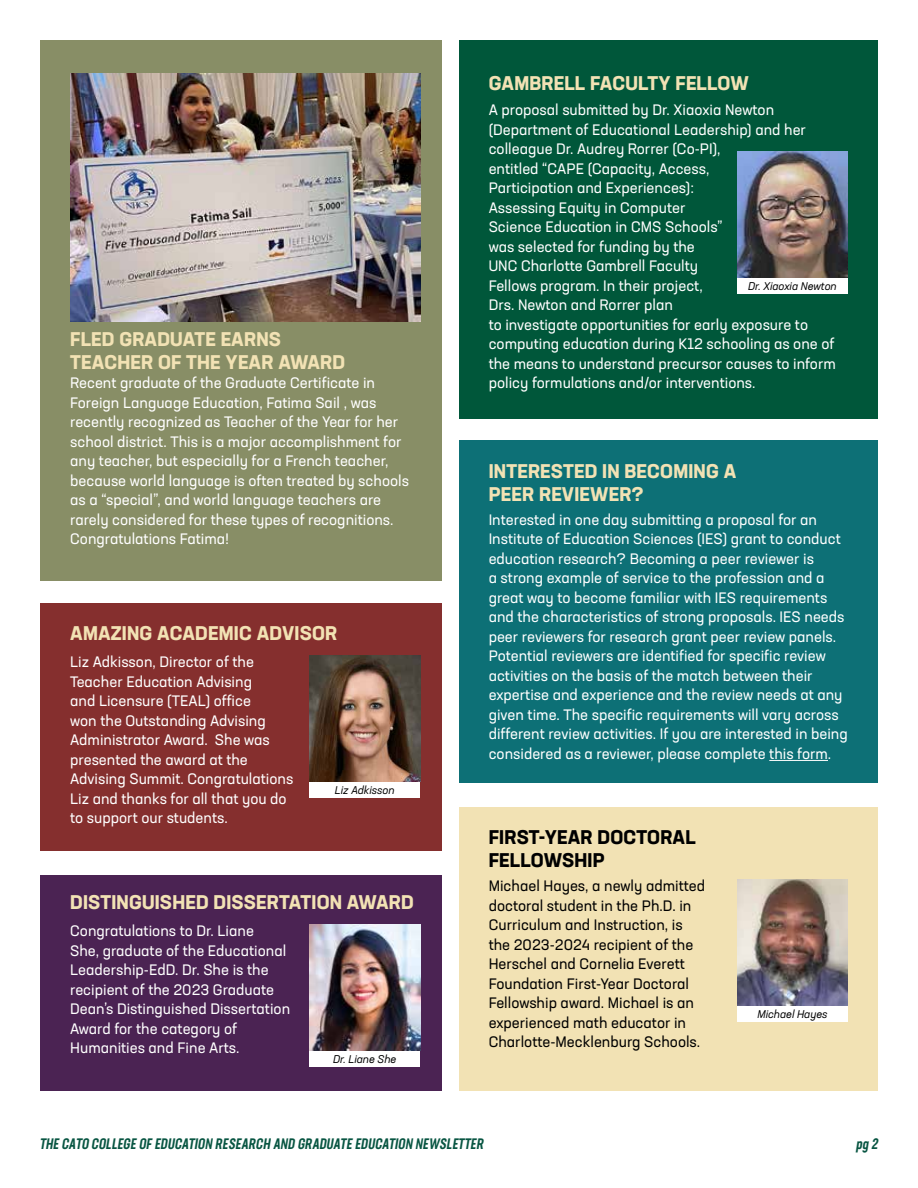
<style>
.page{position:relative;width:918px;height:1188px;background:#fff}
.page>*{position:absolute;margin:0;border:0;box-sizing:border-box;transform-origin:0 0}
.t1{font:700 19.5px/23.4px "Neusa Next Std";letter-spacing:.01em;color:#f2e2b4}
.t2{font:700 19.5px/23.4px "Neusa Next Std";letter-spacing:.01em;color:#000}
.t3{font:15px/19.5px "Neusa Next Std";color:#fff}
.t4{font:15px/19.5px "Neusa Next Std";color:#000}
.t5{font:italic 500 15px "Neusa Next Std Compact";color:#085542}
.t6{font:italic 11.1px "Neusa Next Std";color:#000}
</style>
<div class="page">
<div style="left:459px;top:40px;width:419px;height:379px;background:#00573a"></div>
<div style="left:459px;top:441px;width:419px;height:342px;background:#0d7076"></div>
<div style="left:459px;top:807px;width:419px;height:283px;background:#f2e2b4"></div>
<div style="left:40px;top:40px;width:402px;height:541px;background:#888e66"></div>
<img style="left:70px;top:73px;width:350px;height:248px">
<hr style="left:769px;top:760px;width:59px;height:1px;background:#fff">
<div style="left:40px;top:603px;width:402px;height:247px;background:#852f2e"></div>
<div style="left:40px;top:875px;width:402px;height:215px;background:#4b2353"></div>
<div style="left:309px;top:781px;width:111px;height:17px;background:#fff"></div>
<img style="left:309px;top:656px;width:111px;height:125px">
<div style="left:737px;top:277px;width:111px;height:17px;background:#fff"></div>
<img style="left:737px;top:152px;width:111px;height:125px">
<div style="left:309px;top:1050px;width:111px;height:17px;background:#fff"></div>
<img style="left:309px;top:925px;width:111px;height:125px">
<div style="left:737px;top:1005px;width:111px;height:17px;background:#fff"></div>
<img style="left:737px;top:879px;width:111px;height:126px">
<h1 class="t1" style="left:70px;top:327px;width:276px">FLED GRADUATE EARNS<br>TEACHER OF THE YEAR AWARD</h1>
<p class="t3" style="left:70px;top:373px;width:340px">Recent graduate of the Graduate Certificate in Foreign Language Education, Fatima Sail , was recently recognized as Teacher of the Year for her school district. This is a major accomplishment for any teacher, but especially for a French teacher, because world language is often treated by schools as a “special”, and world language teachers are rarely considered for these types of recognitions.<br>Congratulations Fatima!</p>
<h1 class="t1" style="left:70px;top:621px;width:269px">AMAZING ACADEMIC ADVISOR</h1>
<p class="t3" style="left:70px;top:652px;width:225px">Liz Adkisson, Director of the<br>Teacher Education Advising<br>and Licensure (TEAL) office<br>won the Outstanding Advising<br>Administrator Award. She was presented the award at the<br>Advising Summit. Congratulations<br>Liz and thanks for all that you do to support our students.</p>
<p class="t6" style="left:335px;top:783px;width:61px">Liz Adkisson</p>
<h1 class="t1" style="left:70px;top:890px;width:345px">DISTINGUISHED DISSERTATION AWARD</h1>
<p class="t3" style="left:70px;top:921px;width:221px">Congratulations to Dr. Liane<br>She, graduate of the Educational<br>Leadership-EdD. Dr. She is the recipient of the 2023 Graduate<br>Dean’s Distinguished Dissertation<br>Award for the category of<br>Humanities and Fine Arts.</p>
<p class="t6" style="left:333px;top:1052px;width:65px">Dr. Liane She</p>
<h1 class="t1" style="left:489px;top:71px;width:262px">GAMBRELL FACULTY FELLOW</h1>
<p class="t3" style="left:489px;top:100px;width:349px">A proposal submitted by Dr. Xiaoxia Newton (Department of Educational Leadership) and her colleague Dr. Audrey Rorrer (Co-PI),<br>entitled “CAPE (Capacity, Access,<br>Participation and Experiences):<br>Assessing Equity in Computer<br>Science Education in CMS Schools”<br>was selected for funding by the<br>UNC Charlotte Gambrell Faculty<br>Fellows program. In their project,<br>Drs. Newton and Rorrer plan<br>to investigate opportunities for early exposure to computing education during K12 schooling as one of the means to understand precursor causes to inform policy formulations and/or interventions.</p>
<p class="t6" style="left:748px;top:279px;width:90px">Dr. Xiaoxia Newton</p>
<h1 class="t1" style="left:489px;top:459px;width:249px">INTERESTED IN BECOMING A<br>PEER REVIEWER?</h1>
<p class="t3" style="left:489px;top:510px;width:361px">Interested in one day submitting a proposal for an Institute of Education Sciences (IES) grant to conduct education research? Becoming a peer reviewer is<br>a strong example of service to the profession and a great way to become familiar with IES requirements and the characteristics of strong proposals. IES needs peer reviewers for research grant peer review panels.<br>Potential reviewers are identified for specific review activities on the basis of the match between their expertise and experience and the review needs at any given time. The specific requirements will vary across different review activities. If you are interested in being considered as a reviewer, please complete this form.</p>
<h1 class="t2" style="left:489px;top:825px;width:208px">FIRST-YEAR DOCTORAL<br>FELLOWSHIP</h1>
<p class="t4" style="left:489px;top:876px;width:218px">Michael Hayes, a newly admitted doctoral student in the Ph.D. in<br>Curriculum and Instruction, is the 2023-2024 recipient of the<br>Herschel and Cornelia Everett<br>Foundation First-Year Doctoral<br>Fellowship award. Michael is an experienced math educator in<br>Charlotte-Mecklenburg Schools.</p>
<p class="t6" style="left:757px;top:1007px;width:72px">Michael Hayes</p>
<p class="t5" style="left:39px;top:1134px;width:448px">THE CATO COLLEGE OF EDUCATION RESEARCH AND GRADUATE EDUCATION NEWSLETTER</p>
<p class="t5" style="left:856px;top:1134px;width:26px">pg 2</p>
</div>
